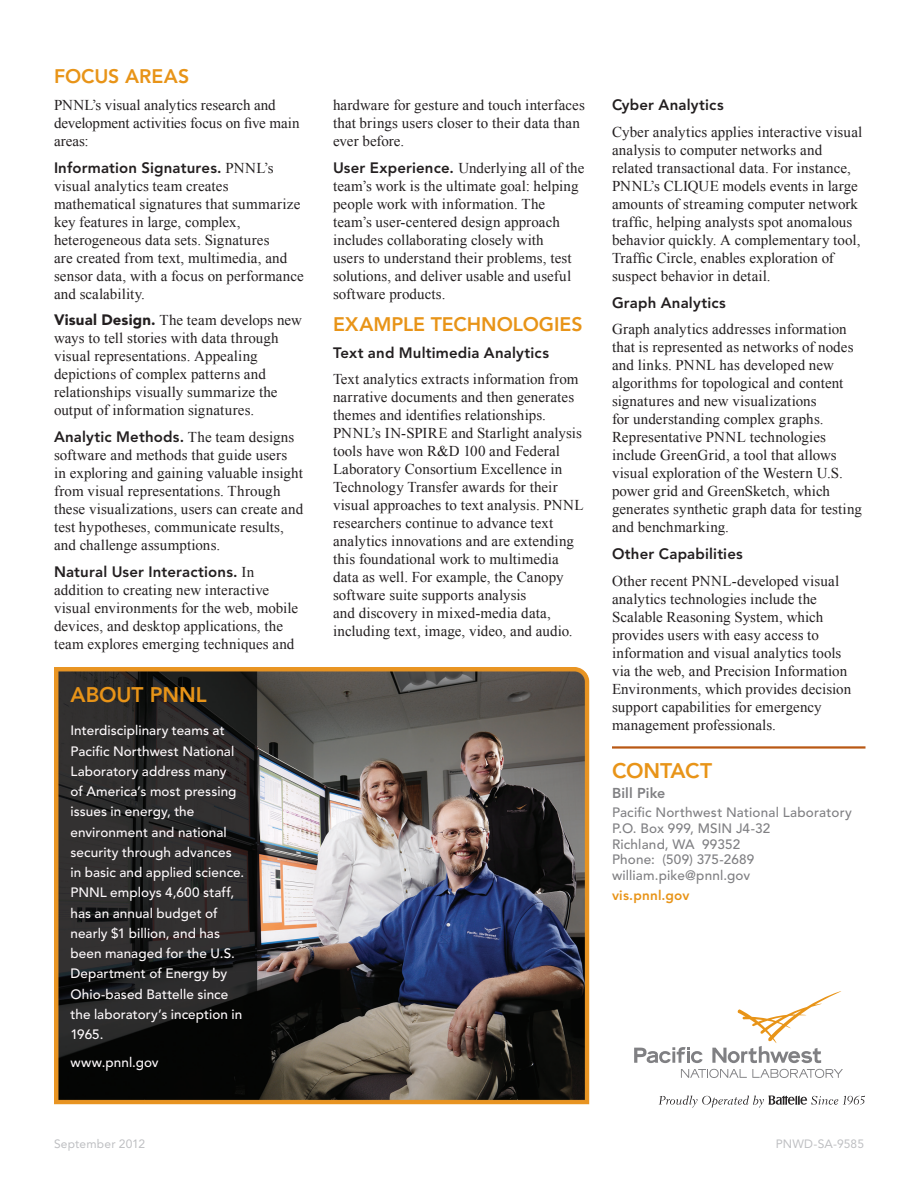
<style>
.page{position:relative;width:918px;height:1188px;background:#fff}
.page>*{position:absolute;margin:0;border:0;box-sizing:border-box;transform-origin:0 0}
.Flier_Section-Head{font:800 21px "Avenir LT Std";color:#e89418}
.Flier_Body_Text{font:800 21px "Avenir LT Std";letter-spacing:-.01em;color:#e89418}
.Flier_Body_Text-2{font:800 19.5px "Avenir LT Std";color:#e89418}
.Flier_Body_Text-3{font:15px/18px "Times New Roman";letter-spacing:.005em;color:#231f20}
.Flier_Body_Text-4{font:800 15px "Avenir LT Std";letter-spacing:.01em;color:#231f20}
.Flier_Body_Text-5{font:800 14.25px "Avenir LT Std";letter-spacing:.01em;color:#808083}
.Flier_Section-Head-2{font:500 13.5px/20.2px "Avenir LT Std";letter-spacing:.005em;color:#fefafc}
.Flier_Body_Text-6{font:500 13.5px/15.8px "Avenir LT Std";letter-spacing:.015em;color:#808083}
.Flier_Body_Text-7{font:800 13.5px "Avenir LT Std";letter-spacing:.015em;color:#e89418}
.Flier_Body_Text-8{font:12px "Avenir LT Std";letter-spacing:.01em;color:#bebfc2}
.s1{font-family:"Avenir LT Std";font-weight:800}
.s2{font-family:"Avenir LT Std";font-weight:900}
</style>
<div class="page">
<img style="left:54px;top:667px;width:536px;height:438px">
<hr style="left:612px;top:746px;width:254px;height:3px;background:#b95814">
<svg style="left:681px;top:1069px;width:162px;height:9px"></svg>
<svg style="left:634px;top:1047px;width:69px;height:16px"></svg>
<svg style="left:712px;top:991px;width:129px;height:72px"></svg>
<svg style="left:659px;top:1096px;width:206px;height:12px"></svg>
<p class="Flier_Body_Text-2" style="left:54px;top:65px;width:137px">FOCUS AREAS</p>
<p class="Flier_Body_Text-3" style="left:54px;top:96px;width:247px">PNNL’s visual analytics research and development activities focus on five main areas:</p>
<p class="Flier_Body_Text-3" style="left:54px;top:158px;width:251px"><span class="s1">Information Signatures.</span> PNNL’s visual analytics team creates mathematical signatures that summarize key features in large, complex, heterogeneous data sets. Signatures<br>are created from text, multimedia, and sensor data, with a focus on performance and scalability.</p>
<p class="Flier_Body_Text-3" style="left:54px;top:311px;width:250px"><span class="s2">Visual Design.</span> The team develops new ways to tell stories with data through visual representations. Appealing depictions of complex patterns and relationships visually summarize the output of information signatures.</p>
<p class="Flier_Body_Text-3" style="left:54px;top:428px;width:251px"><span class="s1">Analytic Methods.</span> The team designs software and methods that guide users<br>in exploring and gaining valuable insight from visual representations. Through these visualizations, users can create and test hypotheses, communicate results, and challenge assumptions.</p>
<p class="Flier_Body_Text-3" style="left:54px;top:562px;width:246px"><span class="s1">Natural User Interactions.</span> In addition to creating new interactive visual environments for the web, mobile devices, and desktop applications, the team explores emerging techniques and</p>
<p class="Flier_Section-Head" style="left:70px;top:682px;width:138px">ABOUT PNNL</p>
<p class="Flier_Section-Head-2" style="left:70px;top:721px;width:175px">Interdisciplinary teams at<br>Pacific Northwest National<br>Laboratory address many<br>of America’s most pressing issues in energy, the environment and national security through advances in basic and applied science.<br>PNNL employs 4,600 staff, has an annual budget of nearly $1 billion, and has been managed for the U.S.<br>Department of Energy by<br>Ohio-based Battelle since the laboratory’s inception in<br>1965.</p>
<p class="Flier_Section-Head-2" style="left:70px;top:1053px;width:90px">www.pnnl.gov</p>
<p class="Flier_Body_Text-3" style="left:333px;top:96px;width:253px">hardware for gesture and touch interfaces that brings users closer to their data than ever before.</p>
<p class="Flier_Body_Text-3" style="left:333px;top:159px;width:253px"><span class="s1">User Experience.</span> Underlying all of the team’s work is the ultimate goal: helping people work with information. The team’s user-centered design approach includes collaborating closely with<br>users to understand their problems, test solutions, and deliver usable and useful software products.</p>
<p class="Flier_Body_Text-2" style="left:333px;top:313px;width:251px">EXAMPLE TECHNOLOGIES</p>
<p class="Flier_Body_Text-4" style="left:333px;top:344px;width:218px">Text and Multimedia Analytics</p>
<p class="Flier_Body_Text-3" style="left:333px;top:370px;width:252px">Text analytics extracts information from narrative documents and then generates themes and identifies relationships.<br>PNNL’s IN-SPIRE and Starlight analysis tools have won R&amp;D 100 and Federal Laboratory Consortium Excellence in Technology Transfer awards for their visual approaches to text analysis. PNNL researchers continue to advance text analytics innovations and are extending this foundational work to multimedia data as well. For example, the Canopy software suite supports analysis<br>and discovery in mixed-media data, including text, image, video, and audio.</p>
<p class="Flier_Body_Text-4" style="left:612px;top:96px;width:113px">Cyber Analytics</p>
<p class="Flier_Body_Text-3" style="left:612px;top:123px;width:252px">Cyber analytics applies interactive visual analysis to computer networks and related transactional data. For instance, PNNL’s CLIQUE models events in large amounts of streaming computer network traffic, helping analysts spot anomalous behavior quickly. A complementary tool, Traffic Circle, enables exploration of suspect behavior in detail.</p>
<p class="Flier_Body_Text-4" style="left:612px;top:294px;width:115px">Graph Analytics</p>
<p class="Flier_Body_Text-3" style="left:612px;top:320px;width:252px">Graph analytics addresses information that is represented as networks of nodes and links. PNNL has developed new algorithms for topological and content signatures and new visualizations<br>for understanding complex graphs.<br>Representative PNNL technologies include GreenGrid, a tool that allows visual exploration of the Western U.S. power grid and GreenSketch, which generates synthetic graph data for testing and benchmarking.</p>
<p class="Flier_Body_Text-4" style="left:612px;top:545px;width:132px">Other Capabilities</p>
<p class="Flier_Body_Text-3" style="left:612px;top:571px;width:241px">Other recent PNNL-developed visual analytics technologies include the Scalable Reasoning System, which provides users with easy access to information and visual analytics tools via the web, and Precision Information Environments, which provides decision support capabilities for emergency management professionals.</p>
<p class="Flier_Body_Text" style="left:612px;top:758px;width:102px">CONTACT</p>
<p class="Flier_Body_Text-5" style="left:612px;top:784px;width:55px">Bill Pike</p>
<p class="Flier_Body_Text-6" style="left:612px;top:805px;width:241px">Pacific Northwest National Laboratory</p>
<p class="Flier_Body_Text-6" style="left:612px;top:821px;width:160px">P.O. Box 999, MSIN J4-32</p>
<p class="Flier_Body_Text-6" style="left:612px;top:836px;width:130px">Richland, WA 99352</p>
<p class="Flier_Body_Text-6" style="left:612px;top:852px;width:144px">Phone: (509) 375-2689 william.pike@pnnl.gov</p>
<p class="Flier_Body_Text-7" style="left:612px;top:888px;width:79px">vis.pnnl.gov</p>
<p class="Flier_Body_Text-8" style="left:54px;top:1136px;width:93px">September 2012</p>
<p class="Flier_Body_Text-8" style="left:776px;top:1136px;width:90px">PNWD-SA-9585</p>
</div>
